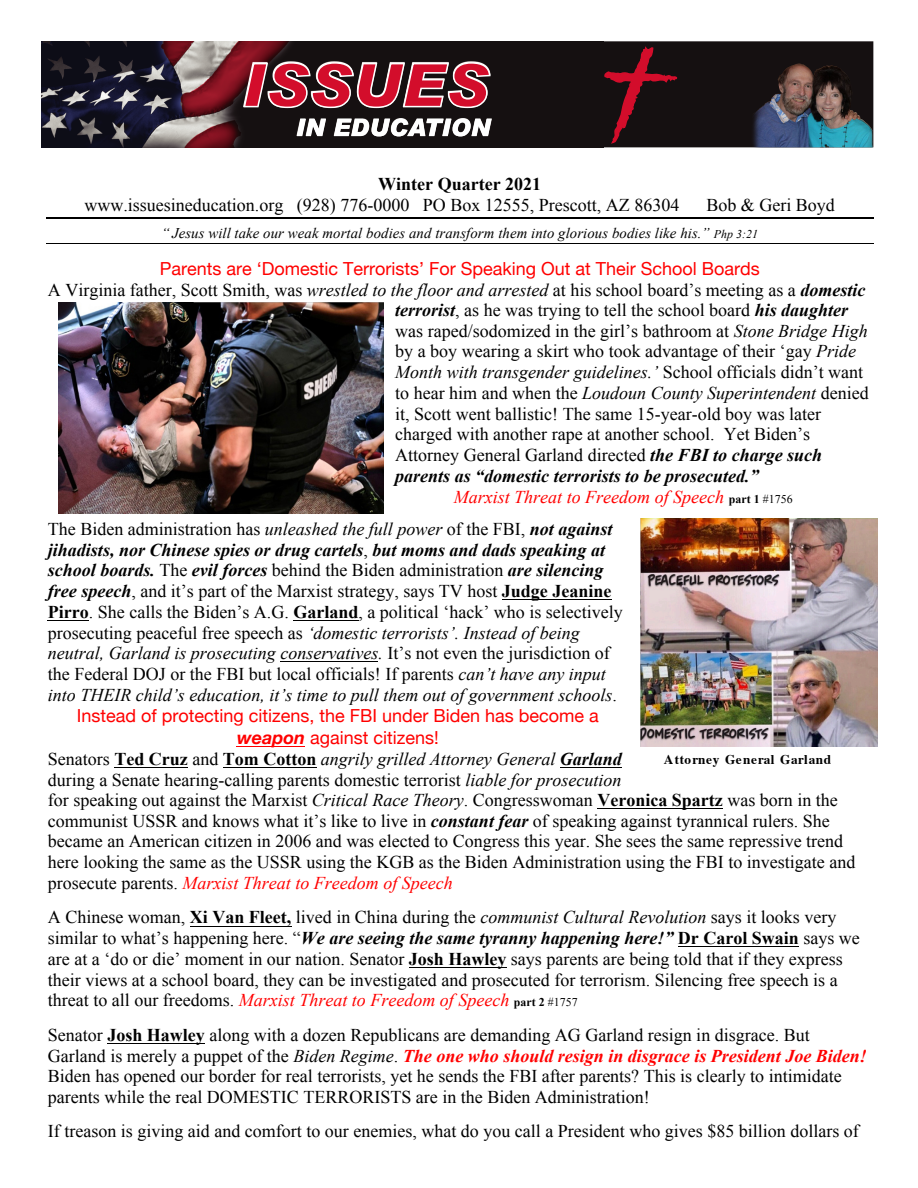
<style>
.page{position:relative;width:918px;height:1188px;background:#fff}
.page>*{position:absolute;margin:0;border:0;box-sizing:border-box;transform-origin:0 0}
.t1{font:18px/20.7px "Times New Roman";color:#000}
.t2{font:italic 18px "Times New Roman";color:#000}
.t3{font:italic 700 18px "Times New Roman";color:#000}
.t4{font:18px "Helvetica Neue";color:#f00}
.t5{font:italic 18px "Times New Roman";color:#f00}
.t6{font:italic 14.7px "Times New Roman";letter-spacing:.005em;color:#000}
.t7{font:700 13.35px "Times";letter-spacing:.04em;color:#000}
.s1{font-weight:700}
.s2{font-size:11.85px}
.s3{font-style:italic}
.s4{font-weight:700;font-style:italic}
.s5{font-style:normal}
.s6{font-weight:700;font-style:normal;font-size:11.85px;color:#000}
.s7{font-style:normal;font-size:11.85px;color:#000}
.s8{font-weight:400;font-style:normal}
.s9{font-weight:700;font-style:normal}
.s10{font-style:normal;color:#000}
.s11{font-style:italic;color:#f00}
.s12{font-weight:700;font-size:11.85px}
.s13{font-weight:700;font-style:italic;color:#f00}
</style>
<div class="page">
<hr style="left:46px;top:218px;width:828px;height:1px;background:#000">
<hr style="left:46px;top:243px;width:828px;height:1px;background:#000">
<hr style="left:502px;top:600px;width:109px;height:1px;background:#000">
<hr style="left:48px;top:620px;width:41px;height:1px;background:#000">
<hr style="left:293px;top:620px;width:66px;height:1px;background:#000">
<hr style="left:280px;top:662px;width:98px;height:1px;background:#000">
<hr style="left:237px;top:747px;width:68px;height:1px;background:#f00">
<hr style="left:114px;top:767px;width:74px;height:1px;background:#000">
<hr style="left:223px;top:767px;width:93px;height:1px;background:#000">
<hr style="left:560px;top:767px;width:62px;height:1px;background:#000">
<hr style="left:597px;top:809px;width:126px;height:1px;background:#000">
<hr style="left:190px;top:926px;width:102px;height:1px;background:#000">
<hr style="left:678px;top:947px;width:121px;height:1px;background:#000">
<hr style="left:409px;top:967px;width:98px;height:1px;background:#000">
<hr style="left:107px;top:1043px;width:98px;height:1px;background:#000">
<div style="left:601px;top:41px;width:272px;height:106px;background:#151011"></div>
<img style="left:42px;top:41px;width:559px;height:106px">
<svg style="left:244px;top:62px;width:247px;height:46px;background:#9c3d4c"></svg>
<svg style="left:297px;top:119px;width:195px;height:17px"></svg>
<svg style="left:604px;top:46px;width:74px;height:98px"></svg>
<img style="left:753px;top:64px;width:120px;height:83px">
<img style="left:640px;top:518px;width:238px;height:228px">
<img style="left:58px;top:303px;width:326px;height:210px">
<p class="t1" style="left:84px;top:174px;width:596px;text-indent:294px"><span class="s1">Winter Quarter 2021 </span>www.issuesineducation.org (928) 776-0000 PO Box 12555, Prescott, AZ 86304</p>
<p class="t1" style="left:706px;top:194px;width:130px">Bob &amp; Geri Boyd</p>
<p class="t6" style="left:161px;top:223px;width:598px">“ Jesus will take our weak mortal bodies and transform them into glorious bodies like his.” <span class="s2">Php 3:21</span></p>
<p class="t4" style="left:160px;top:255px;width:602px">Parents are ‘Domestic Terrorists’ For Speaking Out at Their School Boards</p>
<p class="t1" style="left:48px;top:279px;width:819px">A Virginia father, Scott Smith, was <span class="s3">wrestled to the floor and arrested</span> at his school board’s meeting as a <span class="s4">domestic</span></p>
<p class="t1" style="left:395px;top:299px;width:455px"><span class="s4">terrorist</span>, as he was trying to tell the school board <span class="s4">his daughter</span></p>
<p class="t1" style="left:395px;top:320px;width:474px">was raped/sodomized in the girl’s bathroom at <span class="s3">Stone Bridge High</span></p>
<p class="t1" style="left:395px;top:341px;width:462px">by a boy wearing a skirt who took advantage of their ‘gay <span class="s3">Pride</span></p>
<p class="t2" style="left:395px;top:360px;width:469px">Month with transgender guidelines.’ <span class="s5">School officials didn’t want</span></p>
<p class="t2" style="left:395px;top:380px;width:475px"><span class="s5">to hear him and when the</span> Loudoun County Superintendent <span class="s5">denied</span></p>
<p class="t1" style="left:395px;top:403px;width:427px">it, Scott went ballistic! The same 15-year-old boy was later</p>
<p class="t1" style="left:395px;top:424px;width:416px">charged with another rape at another school. Yet Biden’s</p>
<p class="t1" style="left:395px;top:445px;width:428px">Attorney General Garland directed <span class="s4">the FBI to charge such</span></p>
<p class="t3" style="left:395px;top:463px;width:365px">parents as “domestic terrorists to be prosecuted.”</p>
<p class="t5" style="left:454px;top:484px;width:340px">Marxist Threat to Freedom of Speech <span class="s6">part 1</span> <span class="s7">#1756</span></p>
<p class="t1" style="left:48px;top:518px;width:566px">The Biden administration has <span class="s3">unleashed the full power</span> of the FBI, <span class="s4">not against</span></p>
<p class="t3" style="left:48px;top:537px;width:559px">jihadists, nor Chinese spies or drug cartels<span class="s8">,</span> but moms and dads speaking at</p>
<p class="t3" style="left:48px;top:558px;width:557px">school boards. <span class="s8">The</span> evil forces <span class="s8">behind the Biden administration</span> are silencing</p>
<p class="t1" style="left:48px;top:581px;width:565px"><span class="s4">free speech</span>, and it’s part of the Marxist strategy, says TV host <span class="s1">Judge Jeanine</span></p>
<p class="t1" style="left:48px;top:601px;width:576px"><span class="s1">Pirro</span>. She calls the Biden’s A.G. <span class="s1">Garland</span>, a political ‘hack’ who is selectively</p>
<p class="t2" style="left:48px;top:620px;width:533px"><span class="s5">prosecuting peaceful free speech as</span> ‘domestic terrorists’. Instead of being</p>
<p class="t2" style="left:48px;top:641px;width:563px">neutral, Garland is prosecuting conservatives. <span class="s5">It’s not even the jurisdiction of</span></p>
<p class="t1" style="left:48px;top:663px;width:559px">the Federal DOJ or the FBI but local officials! If parents <span class="s3">can’t have any input</span></p>
<p class="t2" style="left:48px;top:682px;width:570px">into THEIR child’s education, it’s time to pull them out of government schools<span class="s5">.</span></p>
<p class="t4" style="left:77px;top:703px;width:524px">Instead of protecting citizens, the FBI under Biden has become a</p>
<p class="t4" style="left:237px;top:725px;width:203px"><span class="s4">weapon</span> against citizens!</p>
<p class="t2" style="left:48px;top:746px;width:575px"><span class="s5">Senators</span> <span class="s9">Ted Cruz</span> <span class="s5">and</span> <span class="s9">Tom Cotton</span> angrily grilled Attorney General <span class="s1">Garland</span></p>
<p class="t1" style="left:48px;top:769px;width:575px">during a Senate hearing-calling parents domestic terrorist <span class="s3">liable for prosecution</span></p>
<p class="t1" style="left:48px;top:789px;width:791px">for speaking out against the Marxist <span class="s3">Critical Race Theory</span>. Congresswoman <span class="s1">Veronica Spartz</span> was born in the</p>
<p class="t1" style="left:48px;top:810px;width:783px">communist USSR and knows what it’s like to live in <span class="s4">constant fear</span> of speaking against tyrannical rulers. She</p>
<p class="t1" style="left:48px;top:831px;width:797px">became an American citizen in 2006 and was elected to Congress this year. She sees the same repressive trend</p>
<p class="t1" style="left:48px;top:852px;width:809px">here looking the same as the USSR using the KGB as the Biden Administration using the FBI to investigate and</p>
<p class="t5" style="left:48px;top:870px;width:406px"><span class="s10">prosecute parents.</span> Marxist Threat to Freedom of Speech</p>
<p class="t1" style="left:48px;top:907px;width:813px">A Chinese woman, <span class="s1">Xi Van Fleet,</span> lived in China during the <span class="s3">communist Cultural Revolution</span> says it looks very similar to what’s happening here. “<span class="s4">We are seeing the same tyranny happening here!”</span> <span class="s1">Dr Carol Swain</span> says we are at a ‘do or die’ moment in our nation. Senator <span class="s1">Josh Hawley</span> says parents are being told that if they express their views at a school board, they can be investigated and prosecuted for terrorism. Silencing free speech is a threat to all our freedoms. <span class="s11">Marxist Threat to Freedom of Speech</span> <span class="s12">part 2</span> <span class="s2">#1757</span></p>
<p class="t1" style="left:48px;top:1024px;width:820px">Senator <span class="s1">Josh Hawley</span> along with a dozen Republicans are demanding AG Garland resign in disgrace. But Garland is merely a puppet of the <span class="s3">Biden Regime</span>. <span class="s13">The one who should resign in disgrace is President Joe Biden!<br></span>Biden has opened our border for real terrorists, yet he sends the FBI after parents? This is clearly to intimidate parents while the real DOMESTIC TERRORISTS are in the Biden Administration!</p>
<p class="t1" style="left:48px;top:1121px;width:812px">If treason is giving aid and comfort to our enemies, what do you call a President who gives $85 billion dollars of</p>
<p class="t7" style="left:664px;top:747px;width:169px">Attorney General Garland</p>
</div>
